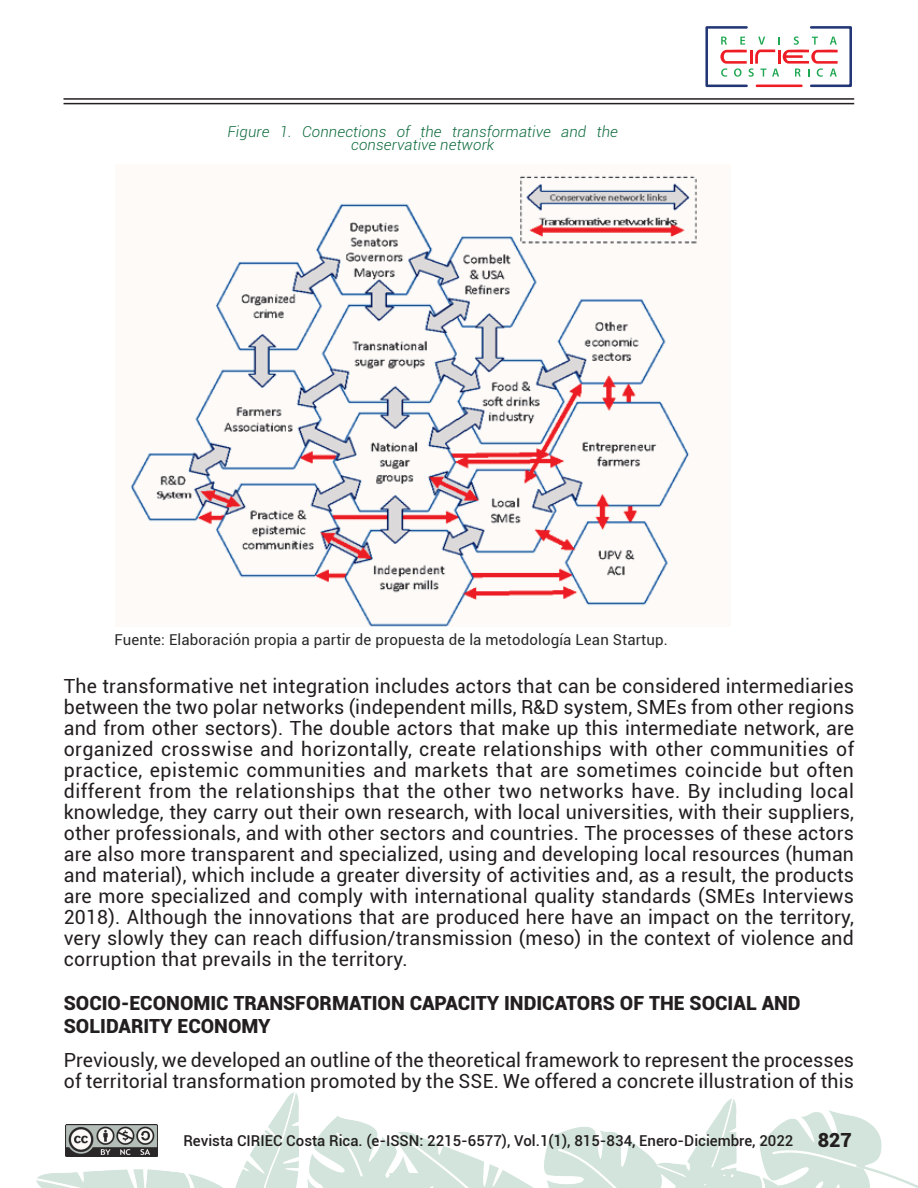
<style>
.page{position:relative;width:918px;height:1188px;background:#fff}
.page>*{position:absolute;margin:0;border:0;box-sizing:border-box;transform-origin:0 0}
.t1{font:19.5px/21px "Roboto";letter-spacing:.01em;color:#231f20;text-align:justify}
.t2{font:900 19.5px/23.4px "Roboto";color:#231f20}
.t3{font:500 15px "Roboto";color:#231f20}
.t4{font:15px "Roboto";letter-spacing:.01em;color:#2a2829}
.t5{font:italic 300 15px/13.5px "Roboto";letter-spacing:.01em;color:#0b693b;text-align:center}
</style>
<div class="page">
<div style="left:705px;top:26px;width:43px;height:61px;border:3px solid #223676"></div>
<div style="left:810px;top:26px;width:42px;height:61px;border:3px solid #223676"></div>
<hr style="left:757px;top:85px;width:44px;height:2px;background:#ee1c25">
<svg style="left:720px;top:36px;width:118px;height:41px"></svg>
<img style="left:130px;top:175px;width:567px;height:452px">
<hr style="left:64px;top:98px;width:790px;height:2px;background:#231f20">
<hr style="left:64px;top:103px;width:790px;height:1px;background:#231f20">
<img style="left:37px;top:1093px;width:881px;height:95px">
<img style="left:65px;top:1125px;width:93px;height:31px">
<p class="t5" style="left:228px;top:124px;width:392px">Figure 1. Connections of the transformative and the conservative network</p>
<p class="t4" style="left:114px;top:629px;width:555px">Fuente: Elaboración propia a partir de propuesta de la metodología Lean Startup.</p>
<p class="t1" style="left:64px;top:675px;width:792px">The transformative net integration includes actors that can be considered intermediaries between the two polar networks (independent mills, R&amp;D system, SMEs from other regions and from other sectors). The double actors that make up this intermediate network, are organized crosswise and horizontally, create relationships with other communities of practice, epistemic communities and markets that are sometimes coincide but often different from the relationships that the other two networks have. By including local knowledge, they carry out their own research, with local universities, with their suppliers, other professionals, and with other sectors and countries. The processes of these actors are also more transparent and specialized, using and developing local resources (human and material), which include a greater diversity of activities and, as a result, the products are more specialized and comply with international quality standards (SMEs Interviews 2018). Although the innovations that are produced here have an impact on the territory, very slowly they can reach diffusion/transmission (meso) in the context of violence and corruption that prevails in the territory.</p>
<p class="t2" style="left:64px;top:990px;width:738px">SOCIO-ECONOMIC TRANSFORMATION CAPACITY INDICATORS OF THE SOCIAL AND<br>SOLIDARITY ECONOMY</p>
<p class="t1" style="left:64px;top:1049px;width:792px">Previously, we developed an outline of the theoretical framework to represent the processes of territorial transformation promoted by the SSE. We offered a concrete illustration of this</p>
<p class="t3" style="left:183px;top:1130px;width:612px">Revista CIRIEC Costa Rica. (e-ISSN: 2215-6577), Vol.1(1), 815-834, Enero-Diciembre, 2022</p>
<p class="t2" style="left:818px;top:1127px;width:35px">827</p>
</div>
